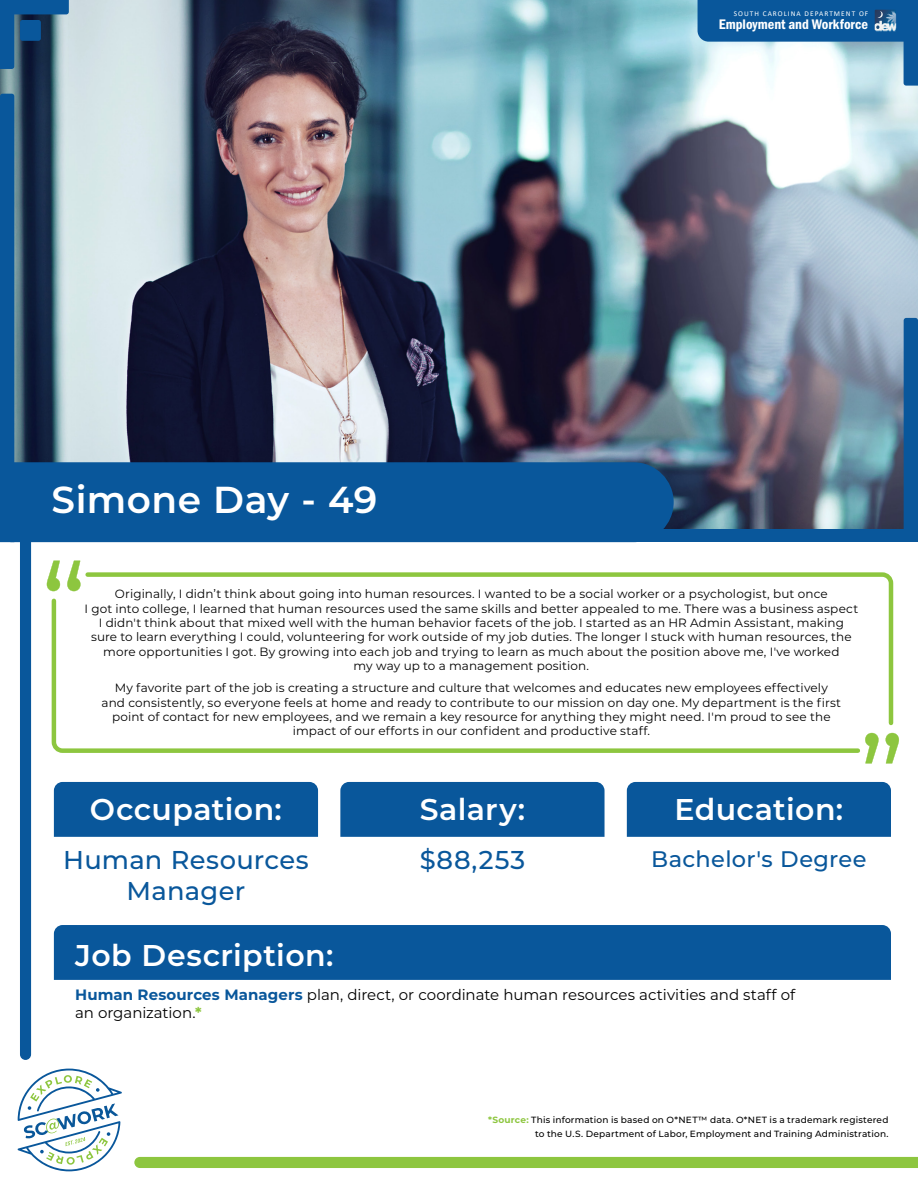
<style>
.page{position:relative;width:918px;height:1188px;background:#fff}
.page>*{position:absolute;margin:0;border:0;box-sizing:border-box;transform-origin:0 0}
.t1{font:600 37.5px "Montserrat";letter-spacing:.015em;color:#fff}
.t2{font:600 30px "Montserrat";letter-spacing:.015em;color:#fff}
.t3{font:500 25.8px/30.9px "Montserrat";letter-spacing:.01em;color:#09579b;text-align:center}
.t4{font:500 22.5px "Montserrat";letter-spacing:.015em;color:#09579b}
.t5{font:15px/18px "Montserrat";color:#000}
.t6{font:14.4px "Franklin Gothic URW Con Dem";color:#fff}
.t7{font:12px/14.4px "Montserrat";letter-spacing:.01em;color:#000;text-align:center}
.t8{font:500 9px/13.5px "Montserrat";letter-spacing:.02em;color:#000;text-align:right}
.t9{font:7.35px "Calibri";letter-spacing:.145em;color:#fff}
.s1{font-weight:700;color:#09579b}
.s2{font-weight:700;color:#8dc63f}
</style>
<div class="page">
<div style="left:54px;top:782px;width:264px;height:55px;background:#09579b"></div>
<div style="left:627px;top:782px;width:264px;height:55px;background:#09579b"></div>
<div style="left:340px;top:782px;width:265px;height:55px;background:#09579b"></div>
<div style="left:54px;top:925px;width:837px;height:55px;background:#09579b"></div>
<img style="left:0;top:0;width:918px;height:529px">
<div style="left:0;top:94px;width:14px;height:448px;background:#09579b"></div>
<div style="left:904px;top:318px;width:14px;height:211px;background:#09579b"></div>
<div style="left:10px;top:462px;width:664px;height:80px;background:#09579b"></div>
<div style="left:614px;top:529px;width:304px;height:13px;background:#09579b"></div>
<svg style="left:47px;top:561px;width:34px;height:30px"></svg>
<svg style="left:865px;top:733px;width:34px;height:31px"></svg>
<svg style="left:0;top:0;width:69px;height:69px;background:#336086"></svg>
<div style="left:20px;top:20px;width:21px;height:21px;background:#09579b;border-radius:3px"></div>
<div style="left:20px;top:524px;width:11px;height:536px;background:#09579b;border-radius:6px"></div>
<svg style="left:17px;top:1068px;width:105px;height:104px"></svg>
<div style="left:134px;top:1157px;width:784px;height:11px;background:#8dc63f"></div>
<svg style="left:698px;top:0;width:220px;height:86px"></svg>
<svg style="left:51px;top:598px;width:809px;height:155px"></svg>
<svg style="left:83px;top:572px;width:811px;height:155px"></svg>
<h1 class="t1" style="left:52px;top:473px;width:327px">Simone Day - 49</h1>
<p class="t9" style="left:734px;top:9px;width:136px">SOUTH CAROLINA DEPARTMENT OF</p>
<p class="t6" style="left:719px;top:15px;width:151px">Employment and Workforce</p>
<p class="t7" style="left:85px;top:586px;width:775px">Originally, I didn’t think about going into human resources. I wanted to be a social worker or a psychologist, but once<br>I got into college, I learned that human resources used the same skills and better appealed to me. There was a business aspect I didn't think about that mixed well with the human behavior facets of the job. I started as an HR Admin Assistant, making sure to learn everything I could, volunteering for work outside of my job duties. The longer I stuck with human resources, the more opportunities I got. By growing into each job and trying to learn as much about the position above me, I've worked<br>my way up to a management position.</p>
<p class="t7" style="left:102px;top:680px;width:741px">My favorite part of the job is creating a structure and culture that welcomes and educates new employees effectively and consistently, so everyone feels at home and ready to contribute to our mission on day one. My department is the first point of contact for new employees, and we remain a key resource for anything they might need. I'm proud to see the impact of our efforts in our confident and productive staff.</p>
<h2 class="t2" style="left:90px;top:788px;width:193px">Occupation:</h2>
<h3 class="t3" style="left:63px;top:844px;width:247px">Human Resources<br>Manager</h3>
<h2 class="t2" style="left:420px;top:788px;width:107px">Salary:</h2>
<h2 class="t2" style="left:675px;top:788px;width:170px">Education:</h2>
<h3 class="t3" style="left:420px;top:844px;width:107px">$88,253</h3>
<h3 class="t4" style="left:651px;top:843px;width:217px">Bachelor's Degree</h3>
<h2 class="t2" style="left:75px;top:934px;width:260px">Job Description:</h2>
<p class="t5" style="left:75px;top:985px;width:722px"><span class="s1">Human Resources Managers</span> plan, direct, or coordinate human resources activities and staff of an organization.<span class="s2">*</span></p>
<p class="t8" style="left:488px;top:1113px;width:402px"><span class="s2">*Source:</span> This information is based on O*NET™ data. O*NET is a trademark registered to the U.S. Department of Labor, Employment and Training Administration.</p>
</div>
